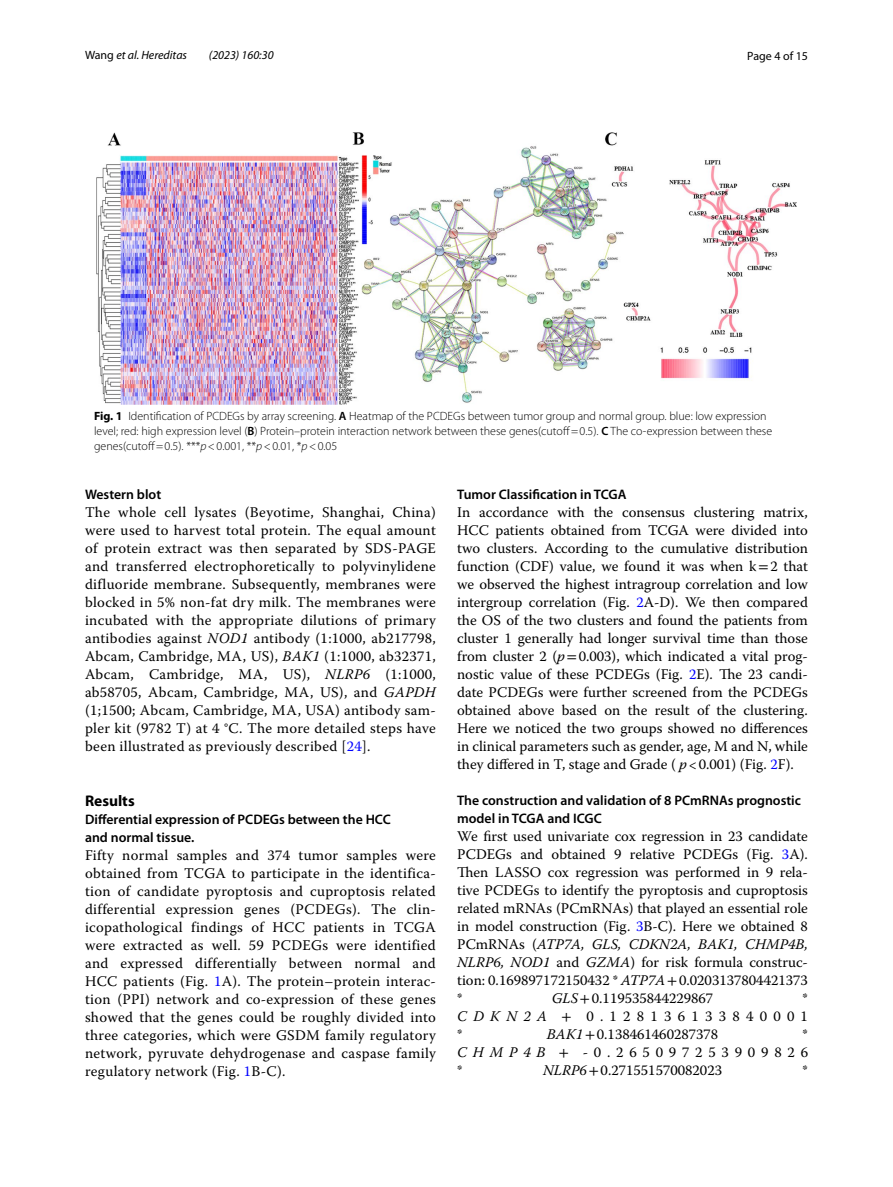
<style>
.page{position:relative;width:893px;height:1187px;background:#fff}
.page>*{position:absolute;margin:0;border:0;box-sizing:border-box;transform-origin:0 0}
.t1{font:700 15.45px "Myriad Pro";color:#000}
.t2{font:14.7px/18px "Warnock Pro";color:#000;text-align:justify}
.t3{font:600 13.8px/18px "Myriad Pro";color:#000}
.t4{font:300 12px/15px "Myriad Pro";color:#000}
.t5{font:italic 12px "Myriad Pro";color:#000}
.t6{font:12px "Myriad Pro";color:#000}
.s1{font-style:normal}
.s2{font-weight:700}
.s3{font-weight:600}
.s4{font-style:italic}
.s5{color:#00f}
.s6{font-family:"STIX"}
</style>
<div class="page">
<img style="left:96px;top:133px;width:701px;height:271px">
<p class="t5" style="left:85px;top:48px;width:104px"><span class="s1">Wang</span> et al. Hereditas</p>
<p class="t5" style="left:209px;top:48px;width:66px">(2023) 160:30</p>
<p class="t6" style="left:747px;top:48px;width:62px">Page 4 of 15</p>
<p class="t4" style="left:94px;top:408px;width:680px"><span class="s2">Fig. 1</span> Identification of PCDEGs by array screening. <span class="s3">A</span> Heatmap of the PCDEGs between tumor group and normal group. blue: low expression level; red: high expression level (<span class="s3">B</span>) Protein–protein interaction network between these genes(cutoff=0.5). <span class="s3">C</span> The co-expression between these genes(cutoff=0.5). ***<span class="s4">p</span>&lt;0.001, **<span class="s4">p</span>&lt;0.01, *<span class="s4">p</span>&lt;0.05</p>
<p class="t3" style="left:85px;top:484px;width:78px">Western blot</p>
<p class="t2" style="left:85px;top:502px;width:352px">The whole cell lysates (Beyotime, Shanghai, China) were used to harvest total protein. The equal amount of protein extract was then separated by SDS-PAGE and transferred electrophoretically to polyvinylidene difluoride membrane. Subsequently, membranes were blocked in 5% non-fat dry milk. The membranes were incubated with the appropriate dilutions of primary antibodies against <span class="s4">NOD1</span> antibody (1:1000, ab217798, Abcam, Cambridge, MA, US), <span class="s4">BAK1</span> (1:1000, ab32371, Abcam, Cambridge, MA, US), <span class="s4">NLRP6</span> (1:1000, ab58705, Abcam, Cambridge, MA, US), and <span class="s4">GAPDH </span>(1;1500; Abcam, Cambridge, MA, USA) antibody sam&shy;pler kit (9782 T) at 4 °C. The more detailed steps have been illustrated as previously described [<span class="s5">24</span>].</p>
<p class="t1" style="left:85px;top:790px;width:51px">Results</p>
<p class="t3" style="left:85px;top:809px;width:307px">Differential expression of PCDEGs between the HCC and normal tissue.</p>
<p class="t2" style="left:85px;top:845px;width:352px">Fifty normal samples and 374 tumor samples were obtained from TCGA to participate in the identifica&shy;tion of candidate pyroptosis and cuproptosis related differential expression genes (PCDEGs). The clin&shy;icopathological findings of HCC patients in TCGA were extracted as well. 59 PCDEGs were identified and expressed differentially between normal and HCC patients (Fig. <span class="s5">1</span>A). The protein–protein interac&shy;tion (PPI) network and co-expression of these genes showed that the genes could be roughly divided into three categories, which were GSDM family regulatory network, pyruvate dehydrogenase and caspase family regulatory network (Fig. <span class="s5">1</span>B-C).</p>
<p class="t3" style="left:457px;top:484px;width:171px">Tumor Classification in TCGA</p>
<p class="t2" style="left:457px;top:502px;width:352px">In accordance with the consensus clustering matrix, HCC patients obtained from TCGA were divided into two clusters. According to the cumulative distribution function (CDF) value, we found it was when k<span class="s6">=</span>2 that we observed the highest intragroup correlation and low intergroup correlation (Fig. <span class="s5">2</span>A-D). We then compared the OS of the two clusters and found the patients from cluster 1 generally had longer survival time than those from cluster 2 (<span class="s4">p</span><span class="s6">=</span>0.003), which indicated a vital prog&shy;nostic value of these PCDEGs (Fig. <span class="s5">2</span>E). The 23 candi&shy;date PCDEGs were further screened from the PCDEGs obtained above based on the result of the clustering.<br>Here we noticed the two groups showed no differences in clinical parameters such as gender, age, M and N, while they differed in T, stage and Grade ( <span class="s4">p</span>&lt;0.001) (Fig. <span class="s5">2</span>F).</p>
<p class="t3" style="left:457px;top:790px;width:345px">The construction and validation of 8 PCmRNAs prognostic model in TCGA and ICGC</p>
<p class="t2" style="left:457px;top:826px;width:352px">We first used univariate cox regression in 23 candidate PCDEGs and obtained 9 relative PCDEGs (Fig. <span class="s5">3</span>A).<br>Then LASSO cox regression was performed in 9 rela&shy;tive PCDEGs to identify the pyroptosis and cuproptosis related mRNAs (PCmRNAs) that played an essential role in model construction (Fig. <span class="s5">3</span>B-C). Here we obtained 8<br>PCmRNAs (<span class="s4">ATP7A, GLS, CDKN2A, BAK1, CHMP4B, NLRP6, NOD1</span> and <span class="s4">GZMA</span>) for risk formula construc&shy;tion: 0.169897172150432 * <span class="s4">ATP7A</span><span class="s6">+</span>0.0203137804421373 *</p>
<p class="t2" style="left:552px;top:988px;width:163px"><span class="s4">GLS</span><span class="s6">+</span>0.119535844229867</p>
<p class="t2" style="left:457px;top:988px;width:352px;text-indent:345px">* <span class="s4">CDKN2A</span> <span class="s6">+</span> 0.128136133840001 *</p>
<p class="t2" style="left:547px;top:1024px;width:173px"><span class="s4">BAK1</span><span class="s6">+</span>0.138461460287378</p>
<p class="t2" style="left:457px;top:1024px;width:352px;text-indent:345px">* <span class="s4">CHMP4B</span> <span class="s6">+</span> -0.265097253909826 *</p>
<p class="t2" style="left:543px;top:1060px;width:181px"><span class="s4">NLRP6</span><span class="s6">+</span>0.271551570082023</p>
<p class="t2" style="left:803px;top:1060px;width:7px">*</p>
</div>
